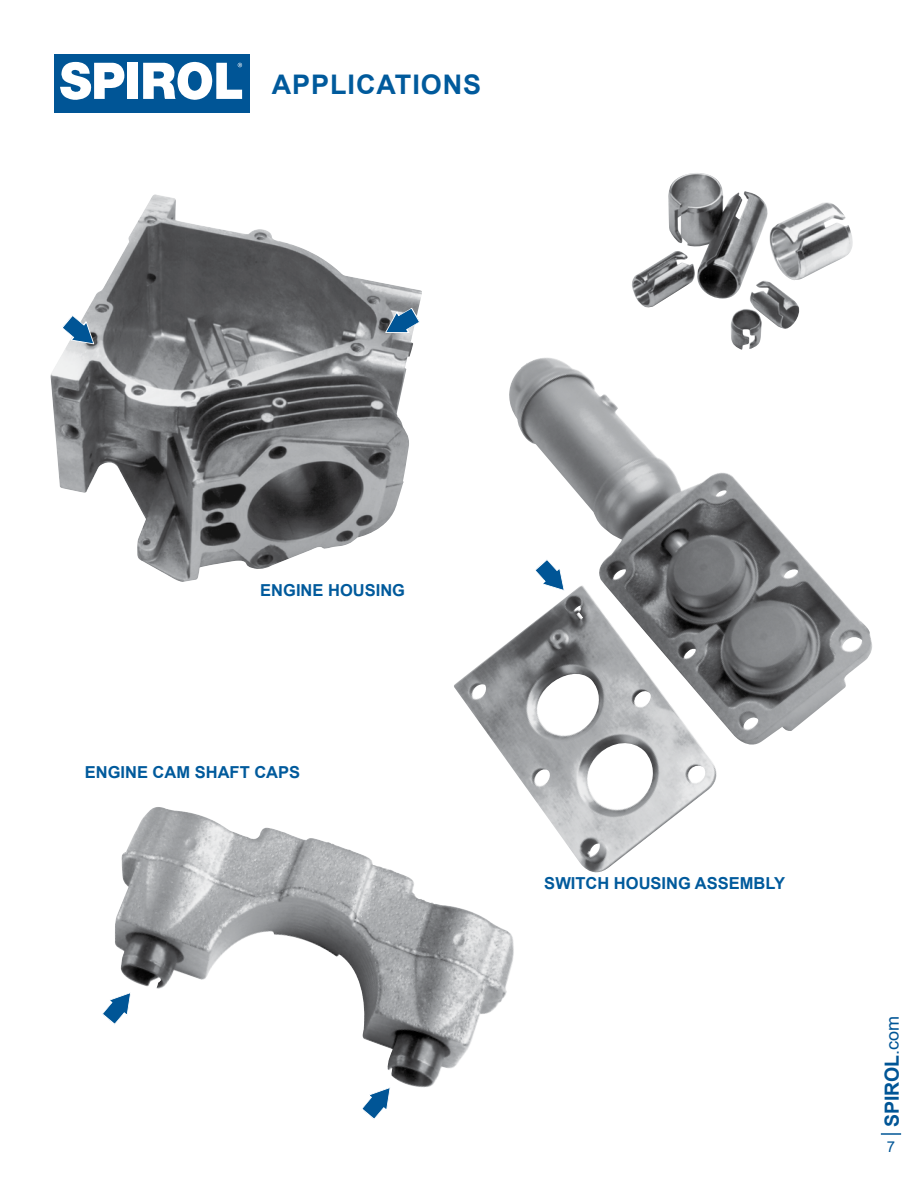
<style>
.page{position:relative;width:918px;height:1188px;background:#fff}
.page>*{position:absolute;margin:0;border:0;box-sizing:border-box;transform-origin:0 0}
.t1{font:700 27px "Arial";letter-spacing:.035em;color:#005a9c}
.t2{font:700 19.5px "Arial";color:#005596}
.t3{font:700 16.5px "Arial";color:#005a9c}
.t4{font:15px "Arial";color:#005596}
.s1{font-weight:400;font-size:18px}
</style>
<div class="page">
<div style="left:54px;top:54px;width:195px;height:58px;background:#005596"></div>
<div style="left:128px;top:63px;width:10px;height:36px;background:#fff"></div>
<svg style="left:60px;top:62px;width:65px;height:38px"></svg>
<svg style="left:143px;top:61px;width:99px;height:39px"></svg>
<img style="left:51px;top:194px;width:371px;height:388px">
<svg style="left:59px;top:312px;width:43px;height:42px"></svg>
<svg style="left:379px;top:304px;width:43px;height:39px"></svg>
<img style="left:454px;top:357px;width:418px;height:516px">
<img style="left:632px;top:173px;width:221px;height:158px">
<img style="left:115px;top:807px;width:399px;height:281px">
<svg style="left:358px;top:1079px;width:42px;height:40px"></svg>
<svg style="left:102px;top:984px;width:39px;height:44px"></svg>
<svg style="left:531px;top:556px;width:43px;height:43px"></svg>
<hr style="left:881px;top:1133px;width:20px;height:2px;background:#005596">
<h1 class="t1" style="left:272px;top:65px;width:211px">APPLICATIONS</h1>
<p class="t3" style="left:260px;top:579px;width:146px">ENGINE HOUSING</p>
<p class="t3" style="left:85px;top:760px;width:217px">ENGINE CAM SHAFT CAPS</p>
<p class="t3" style="left:544px;top:871px;width:242px">SWITCH HOUSING ASSEMBLY</p>
<p class="t2" style="left:878px;top:1127px;width:113px;rotate:-90deg">SPIROL<span class="s1">.com</span></p>
<p class="t4" style="left:887px;top:1136px;width:10px">7</p>
</div>
